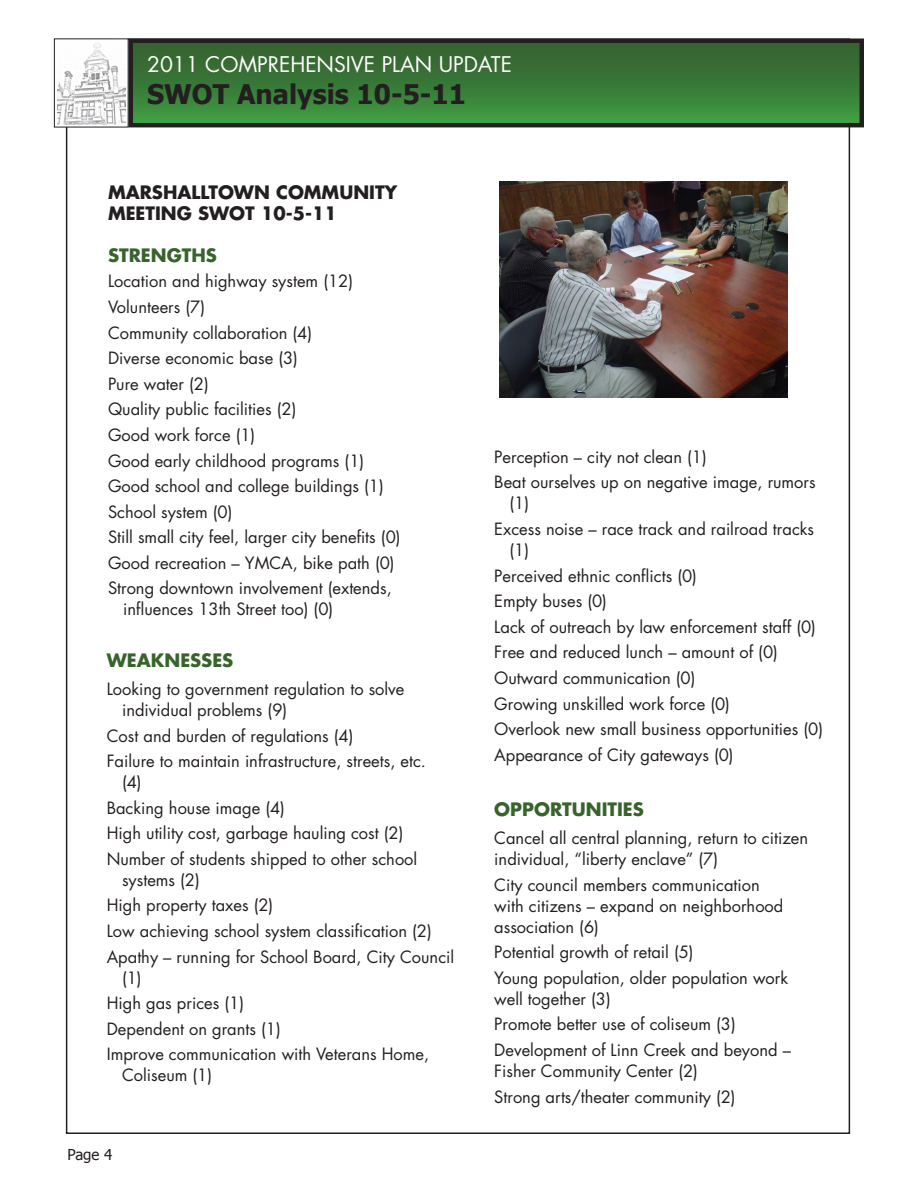
<style>
.page{position:relative;width:918px;height:1188px;background:#fff}
.page>*{position:absolute;margin:0;border:0;box-sizing:border-box;transform-origin:0 0}
.t1{font:700 27px "Tahoma";color:#231f20}
.t2{font:21px "Futura Std";color:#fff}
.t3{font:700 18px/21px "Futura Std";color:#231f20}
.t4{font:700 18px "Futura Std";color:#37642b}
.t5{font:16.5px/25.7px "Futura Std";color:#231f20}
.t6{font:15px "Tahoma";color:#231f20}
</style>
<div class="page">
<div style="left:54px;top:39px;width:74px;height:88px;background:linear-gradient(to bottom,#fff,#fff)"></div>
<div style="left:54px;top:38px;width:75px;height:89px;border:1px solid #231f20"></div>
<div style="left:131px;top:41px;width:731px;height:84px;background:linear-gradient(to bottom,#355b2e,#3f9c44)"></div>
<div style="left:129px;top:38px;width:735px;height:89px;border:4px solid #231f20"></div>
<img style="left:57px;top:38px;width:69px;height:86px">
<img style="left:499px;top:181px;width:289px;height:216px">
<p class="t2" style="left:147px;top:51px;width:366px">2011 COMPREHENSIVE PLAN UPDATE</p>
<h1 class="t1" style="left:147px;top:76px;width:320px">SWOT Analysis 10-5-11</h1>
<p class="t3" style="left:108px;top:181px;width:291px">MARSHALLTOWN COMMUNITY<br>MEETING SWOT 10-5-11</p>
<p class="t4" style="left:108px;top:243px;width:110px">STRENGTHS</p>
<p class="t5" style="left:108px;top:269px;width:294px">Location and highway system (12)<br>Volunteers (7)<br>Community collaboration (4)<br>Diverse economic base (3)<br>Pure water (2)<br>Quality public facilities (2)<br>Good work force (1)<br>Good early childhood programs (1)<br>Good school and college buildings (1)<br>School system (0)<br>Still small city feel, larger city benefits (0)<br>Good recreation – YMCA, bike path (0)<br>Strong downtown involvement (extends,</p>
<p class="t5" style="left:123px;top:597px;width:212px">influences 13th Street too) (0)</p>
<p class="t4" style="left:107px;top:648px;width:128px">WEAKNESSES</p>
<p class="t5" style="left:122px;top:679px;width:284px;line-height:21px;text-indent:-15px">Looking to government regulation to solve individual problems (9)</p>
<p class="t5" style="left:107px;top:723px;width:321px">Cost and burden of regulations (4)<br>Failure to maintain infrastructure, streets, etc.</p>
<p class="t5" style="left:107px;top:769px;width:312px;text-indent:15px">(4)<br>Backing house image (4)<br>High utility cost, garbage hauling cost (2)<br>Number of students shipped to other school</p>
<p class="t5" style="left:107px;top:867px;width:349px;text-indent:15px">systems (2)<br>High property taxes (2)<br>Low achieving school system classification (2)<br>Apathy – running for School Board, City Council</p>
<p class="t5" style="left:107px;top:965px;width:324px;text-indent:15px">(1)<br>High gas prices (1)<br>Dependent on grants (1)<br>Improve communication with Veterans Home,</p>
<p class="t5" style="left:122px;top:1063px;width:92px">Coliseum (1)</p>
<p class="t6" style="left:68px;top:1145px;width:46px">Page 4</p>
<p class="t5" style="left:494px;top:444px;width:323px">Perception – city not clean (1)<br>Beat ourselves up on negative image, rumors</p>
<p class="t5" style="left:494px;top:491px;width:321px;text-indent:15px">(1)<br>Excess noise – race track and railroad tracks</p>
<p class="t5" style="left:494px;top:537px;width:330px;text-indent:15px">(1)<br>Perceived ethnic conflicts (0)<br>Empty buses (0)<br>Lack of outreach by law enforcement staff (0)<br>Free and reduced lunch – amount of (0)<br>Outward communication (0)<br>Growing unskilled work force (0)<br>Overlook new small business opportunities (0)<br>Appearance of City gateways (0)</p>
<p class="t4" style="left:494px;top:797px;width:151px">OPPORTUNITIES</p>
<p class="t5" style="left:494px;top:828px;width:315px;line-height:21px">Cancel all central planning, return to citizen individual, “liberty enclave” (7)</p>
<p class="t5" style="left:494px;top:874px;width:291px;line-height:21px">City council members communication with citizens – expand on neighborhood association (6)</p>
<p class="t5" style="left:494px;top:939px;width:295px">Potential growth of retail (5)<br>Young population, older population work</p>
<p class="t5" style="left:494px;top:986px;width:298px">well together (3)<br>Promote better use of coliseum (3)<br>Development of Linn Creek and beyond –</p>
<p class="t5" style="left:494px;top:1058px;width:243px">Fisher Community Center (2)<br>Strong arts/theater community (2)</p>
</div>
